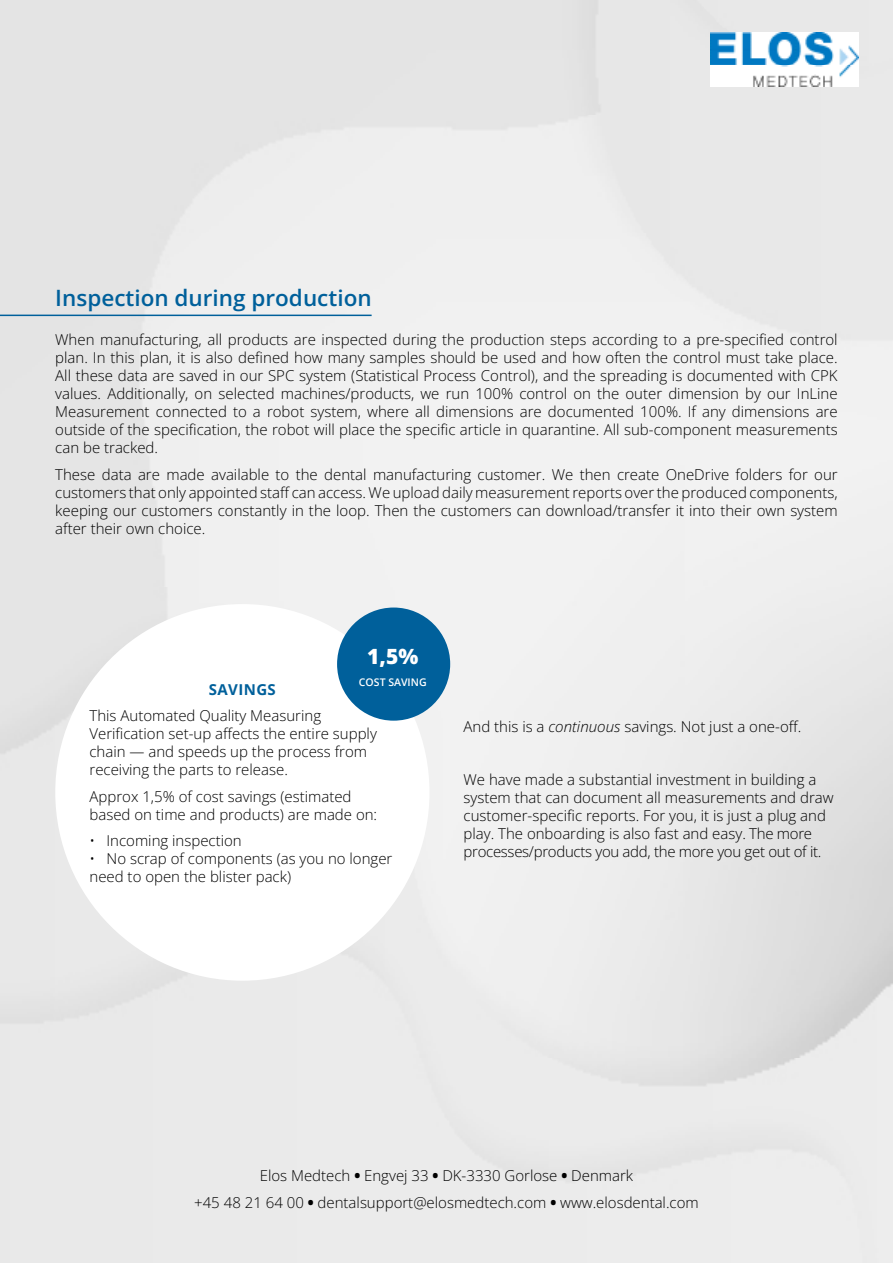
<style>
.page{position:relative;width:893px;height:1263px;background:#ebebeb}
.page>*{position:absolute;margin:0;border:0;box-sizing:border-box;transform-origin:0 0}
.t1{font:600 22.5px "Open Sans";color:#00609b}
.t2{font:800 21px "Open Sans";color:#fff}
.t3{font:300 15px/18px "Open Sans";color:#000}
.t4{font:700 15px "Open Sans";letter-spacing:.025em;color:#00609b}
.t5{font:600 10.5px "Open Sans";color:#fff}
.s1{font-style:italic}
.s2{font-weight:800}
</style>
<div class="page">
<img style="left:710px;top:33px;width:149px;height:53px">
<div style="left:55px;top:604px;width:374px;height:377px;background:#fff;border-radius:50%"></div>
<div style="left:337px;top:607px;width:113px;height:114px;background:#00609b;border-radius:50%"></div>
<hr style="left:0;top:315px;width:372px;height:1px;background:#00609b">
<h1 class="t1" style="left:55px;top:282px;width:318px">Inspection during production</h1>
<p class="t3" style="left:55px;top:330px;width:784px;text-align:justify">When manufacturing, all products are inspected during the production steps according to a pre-specified control plan. In this plan, it is also defined how many samples should be used and how often the control must take place.<br>All these data are saved in our SPC system (Statistical Process Control), and the spreading is documented with CPK values. Additionally, on selected machines/products, we run 100% control on the outer dimension by our InLine Measurement connected to a robot system, where all dimensions are documented 100%. If any dimensions are outside of the specification, the robot will place the specific article in quarantine. All sub-component measurements can be tracked.</p>
<p class="t3" style="left:55px;top:465px;width:784px;text-align:justify">These data are made available to the dental manufacturing customer. We then create OneDrive folders for our customers that only appointed staff can access. We upload daily measurement reports over the produced components, keeping our customers constantly in the loop. Then the customers can download/transfer it into their own system after their own choice.</p>
<h2 class="t2" style="left:367px;top:642px;width:53px">1,5%</h2>
<p class="t5" style="left:359px;top:675px;width:69px">COST SAVING</p>
<p class="t4" style="left:209px;top:679px;width:68px">SAVINGS</p>
<p class="t3" style="left:90px;top:706px;width:289px">This Automated Quality Measuring Verification set-up affects the entire supply chain — and speeds up the process from receiving the parts to release.</p>
<p class="t3" style="left:90px;top:787px;width:289px">Approx 1,5% of cost savings (estimated based on time and products) are made on:</p>
<p class="t3" style="left:90px;top:831px;width:154px">• Incoming inspection</p>
<p class="t3" style="left:90px;top:849px;width:304px">• No scrap of components (as you no longer need to open the blister pack)</p>
<p class="t3" style="left:464px;top:717px;width:339px">And this is a <span class="s1">continuous</span> savings. Not just a one-off.</p>
<p class="t3" style="left:464px;top:770px;width:372px">We have made a substantial investment in building a system that can document all measurements and draw customer-specific reports. For you, it is just a plug and play. The onboarding is also fast and easy. The more processes/products you add, the more you get out of it.</p>
<p class="t3" style="left:194px;top:1162px;width:506px;line-height:26.5px;text-align:center">Elos Medtech <span class="s2">•</span> Engvej 33 <span class="s2">•</span> DK-3330 Gorlose <span class="s2">•</span> Denmark<br>+45 48 21 64 00 <span class="s2">•</span> dentalsupport@elosmedtech.com <span class="s2">•</span> www.elosdental.com</p>
</div>
